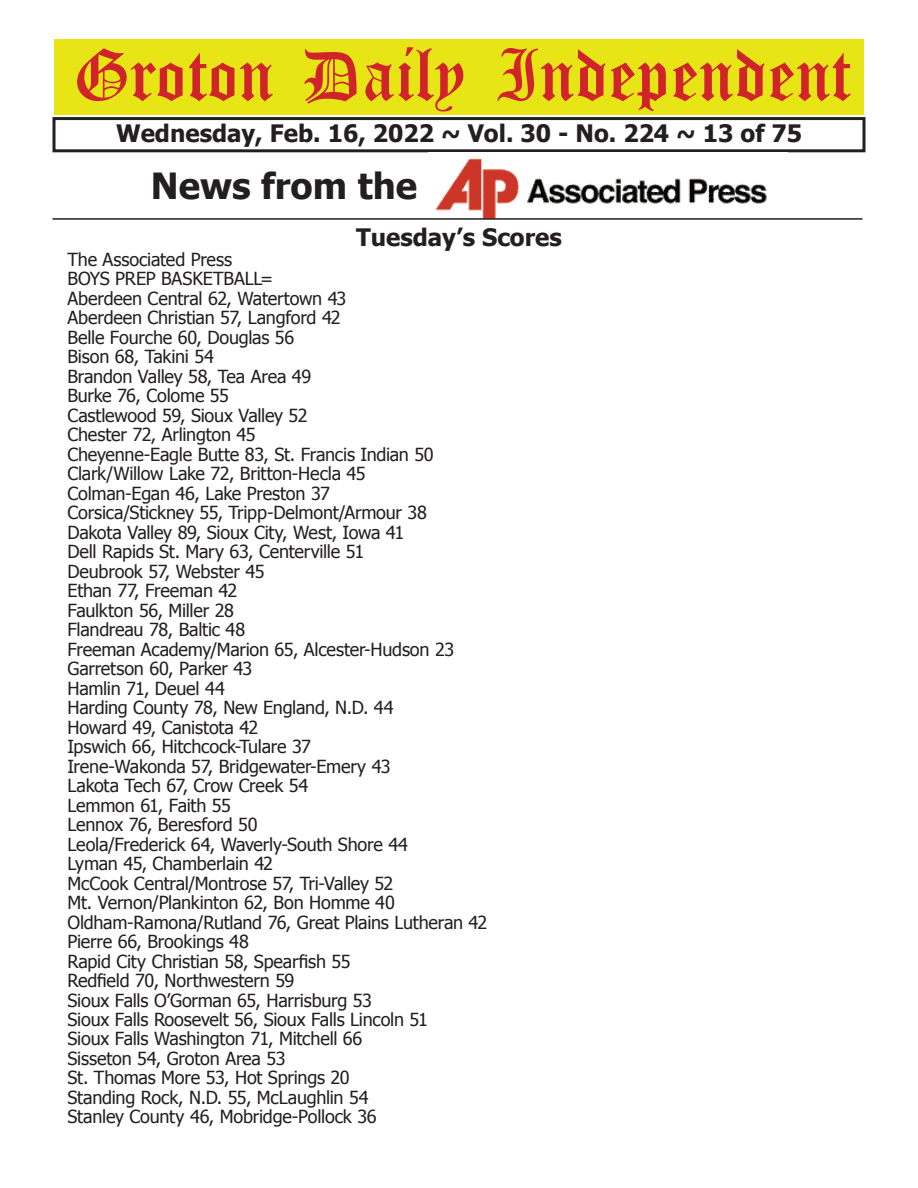
<style>
.page{position:relative;width:918px;height:1188px;background:#fff}
.page>*{position:absolute;margin:0;border:0;box-sizing:border-box;transform-origin:0 0}
.t1{font:54px "Old English Five";color:#d1232a}
.t2{font:700 36px "Tahoma";color:#231f20}
.t3{font:700 24px "Tahoma";color:#231f20}
.t4{font:18px/19.5px "Tahoma";letter-spacing:-.015em;color:#231f20}
</style>
<div class="page">
<div style="left:52px;top:117px;width:814px;height:35px;border:3px solid #231f20"></div>
<div style="left:54px;top:40px;width:810px;height:75px;background:#e7e515"></div>
<img style="left:435px;top:158px;width:332px;height:60px">
<hr style="left:52px;top:218px;width:810px;height:2px;background:#231f20">
<h1 class="t1" style="left:73px;top:50px;width:779px">Groton Daily Independent</h1>
<h3 class="t3" style="left:116px;top:116px;width:688px">Wednesday, Feb. 16, 2022 ~ Vol. 30 - No. 224 ~ 13 of 75</h3>
<h2 class="t2" style="left:151px;top:161px;width:268px">News from the</h2>
<h3 class="t3" style="left:356px;top:221px;width:207px">Tuesday’s Scores</h3>
<p class="t4" style="left:68px;top:249px;width:421px">The Associated Press<br>BOYS PREP BASKETBALL=<br>Aberdeen Central 62, Watertown 43<br>Aberdeen Christian 57, Langford 42<br>Belle Fourche 60, Douglas 56<br>Bison 68, Takini 54<br>Brandon Valley 58, Tea Area 49<br>Burke 76, Colome 55<br>Castlewood 59, Sioux Valley 52<br>Chester 72, Arlington 45<br>Cheyenne-Eagle Butte 83, St. Francis Indian 50<br>Clark/Willow Lake 72, Britton-Hecla 45<br>Colman-Egan 46, Lake Preston 37<br>Corsica/Stickney 55, Tripp-Delmont/Armour 38<br>Dakota Valley 89, Sioux City, West, Iowa 41<br>Dell Rapids St. Mary 63, Centerville 51<br>Deubrook 57, Webster 45<br>Ethan 77, Freeman 42<br>Faulkton 56, Miller 28<br>Flandreau 78, Baltic 48<br>Freeman Academy/Marion 65, Alcester-Hudson 23<br>Garretson 60, Parker 43<br>Hamlin 71, Deuel 44<br>Harding County 78, New England, N.D. 44<br>Howard 49, Canistota 42<br>Ipswich 66, Hitchcock-Tulare 37<br>Irene-Wakonda 57, Bridgewater-Emery 43<br>Lakota Tech 67, Crow Creek 54<br>Lemmon 61, Faith 55<br>Lennox 76, Beresford 50<br>Leola/Frederick 64, Waverly-South Shore 44<br>Lyman 45, Chamberlain 42<br>McCook Central/Montrose 57, Tri-Valley 52<br>Mt. Vernon/Plankinton 62, Bon Homme 40<br>Oldham-Ramona/Rutland 76, Great Plains Lutheran 42<br>Pierre 66, Brookings 48<br>Rapid City Christian 58, Spearfish 55<br>Redfield 70, Northwestern 59<br>Sioux Falls O’Gorman 65, Harrisburg 53<br>Sioux Falls Roosevelt 56, Sioux Falls Lincoln 51<br>Sioux Falls Washington 71, Mitchell 66<br>Sisseton 54, Groton Area 53<br>St. Thomas More 53, Hot Springs 20<br>Standing Rock, N.D. 55, McLaughlin 54<br>Stanley County 46, Mobridge-Pollock 36</p>
</div>
